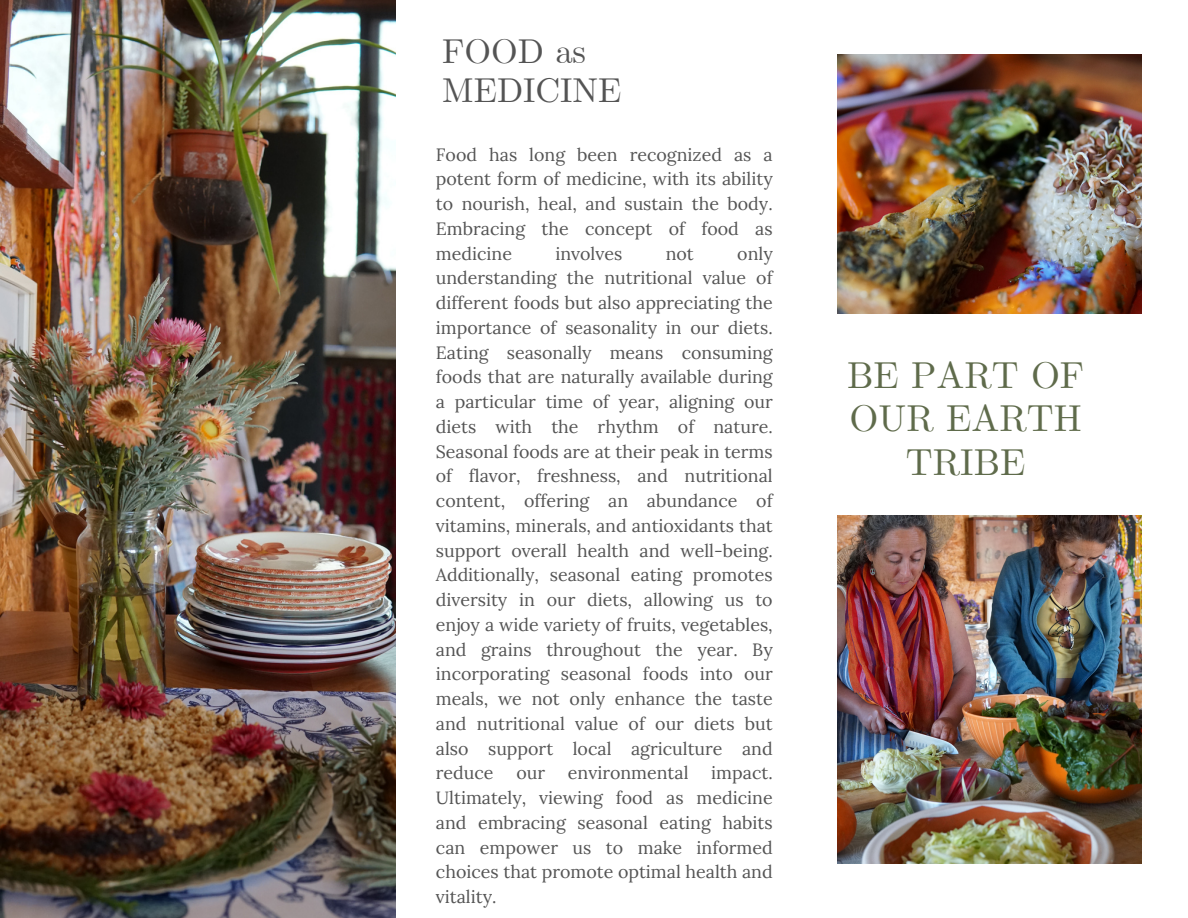
<style>
.page{position:relative;width:1188px;height:918px;background:#fff}
.page>*{position:absolute;margin:0;border:0;box-sizing:border-box;transform-origin:0 0}
.t1{font:37.2px/43.8px "CMU Serif";color:#5f6b4b;text-align:center}
.t2{font:34.35px/39.3px "CMU Serif";color:#545454}
.t3{font:17.85px/24.8px "Lora";color:#545454;text-align:justify}
</style>
<div class="page">
<img style="left:838px;top:55px;width:303px;height:259px">
<img style="left:0;top:0;width:396px;height:918px">
<img style="left:838px;top:516px;width:303px;height:347px">
<h1 class="t2" style="left:442px;top:34px;width:181px">FOOD as<br>MEDICINE</h1>
<h2 class="t3" style="left:436px;top:142px;width:338px">Food has long been recognized as a potent form of medicine, with its ability to nourish, heal, and sustain the body.<br>Embracing the concept of food as medicine</h2>
<h2 class="t3" style="left:436px;top:241px;width:338px;text-indent:301px">only understanding the nutritional value of different foods but also appreciating the importance of seasonality in our diets.<br>Eating seasonally means consuming foods that are naturally available during a particular time of year, aligning our diets with the rhythm of nature.<br>Seasonal foods are at their peak in terms of flavor, freshness, and nutritional content, offering an abundance of vitamins, minerals, and antioxidants that support overall health and well-being.<br>Additionally, seasonal eating promotes diversity in our diets, allowing us to enjoy a wide variety of fruits, vegetables, and grains throughout the year. By incorporating seasonal foods into our meals, we not only enhance the taste and nutritional value of our diets but also support local agriculture and reduce</h2>
<h2 class="t3" style="left:555px;top:241px;width:68px">involves</h2>
<h2 class="t3" style="left:666px;top:241px;width:30px">not</h2>
<h2 class="t3" style="left:516px;top:760px;width:30px">our</h2>
<h2 class="t3" style="left:568px;top:760px;width:122px">environmental</h2>
<h2 class="t3" style="left:436px;top:760px;width:338px;text-indent:275px">impact.<br>Ultimately, viewing food as medicine and embracing seasonal eating habits can empower us to make informed choices that promote optimal health and vitality.</h2>
<p class="t1" style="left:847px;top:355px;width:239px">BE PART OF<br>OUR EARTH<br>TRIBE</p>
</div>
